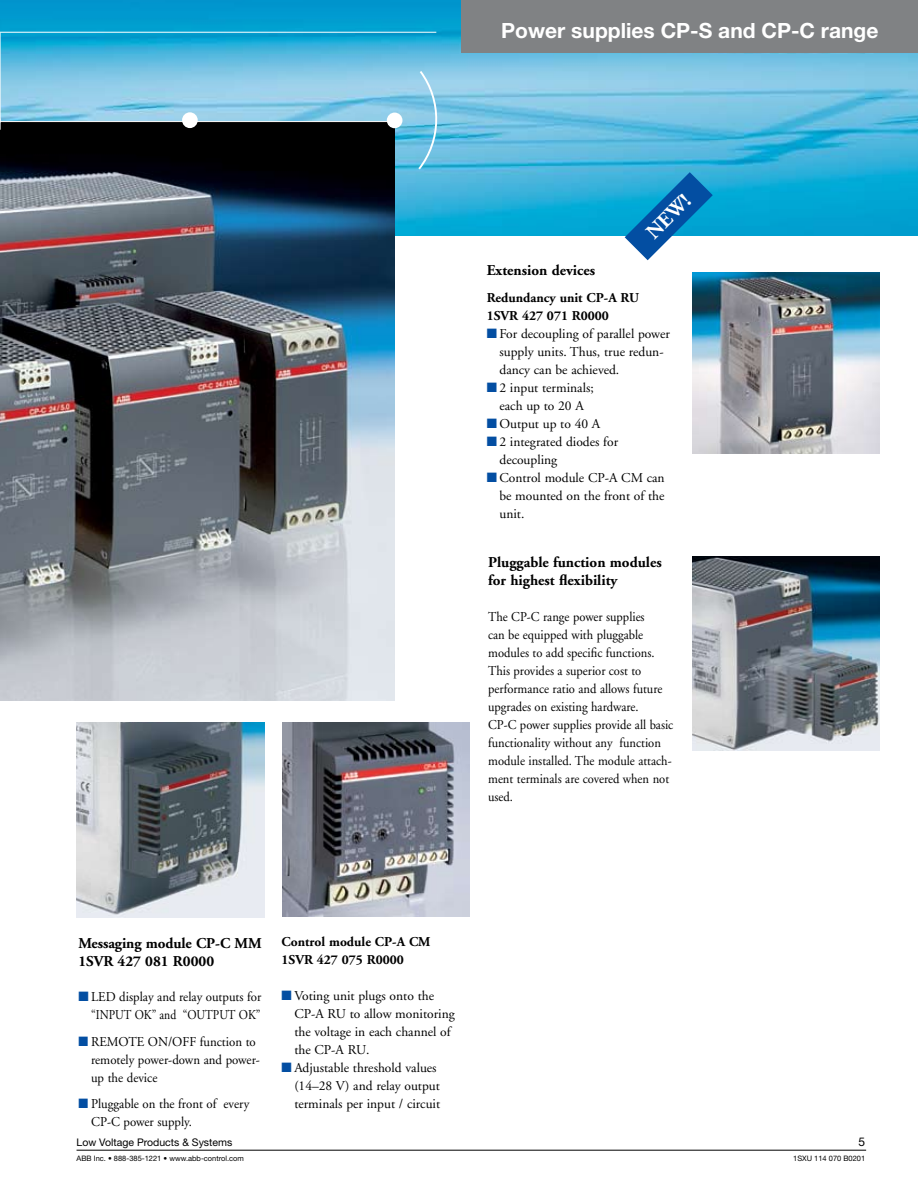
<style>
.page{position:relative;width:918px;height:1188px;background:#fff}
.page>*{position:absolute;margin:0;border:0;box-sizing:border-box;transform-origin:0 0}
.t1{font:700 21px "Helvetica Neue";color:#fff}
.t2{font:700 21px "Adobe Garamond";color:#fff}
.t3{font:700 15px/18px "Adobe Garamond";color:#000}
.t4{font:13.5px/18px "Adobe Garamond";color:#000}
.t5{font:13.5px/18px "Adobe Garamond";color:#000;scale:.93 1}
.t6{font:13.5px/18px "Adobe Garamond";color:#000;scale:.95 1}
.t7{font:700 13.5px/18px "Adobe Garamond";color:#000}
.t8{font:10.5px "Helvetica Neue";color:#000}
.t9{font:7.5px "Helvetica Neue";color:#000}
.s1{color:#034ea2}
</style>
<div class="page">
<hr style="left:77px;top:1150px;width:789px;height:1px;background:#000">
<img style="left:0;top:0;width:918px;height:236px">
<img style="left:0;top:122px;width:395px;height:579px">
<div style="left:462px;top:0;width:456px;height:53px;background:#808284"></div>
<hr style="left:0;top:32px;width:436px;height:1px;background:#fff">
<svg style="left:625px;top:172px;width:88px;height:88px"></svg>
<hr style="left:0;top:121px;width:401px;height:1px;background:#fff">
<hr style="left:0;top:33px;width:1px;height:97px;background:#fff">
<svg style="left:411px;top:69px;width:31px;height:103px"></svg>
<svg style="left:450px;top:69px;width:1px;height:103px"></svg>
<div style="left:182px;top:112px;width:16px;height:16px;background:#fff;border-radius:50%"></div>
<div style="left:387px;top:113px;width:15px;height:15px;background:#fff;border-radius:50%"></div>
<svg style="left:0;top:113px;width:1px;height:15px"></svg>
<img style="left:77px;top:723px;width:187px;height:194px">
<img style="left:692px;top:556px;width:188px;height:195px">
<img style="left:693px;top:273px;width:187px;height:180px">
<img style="left:282px;top:723px;width:188px;height:193px">
<h1 class="t1" style="left:501px;top:17px;width:379px">Power supplies CP-S and CP-C range</h1>
<h1 class="t2" style="left:642px;top:227px;width:55px;rotate:-45deg">NEW!</h1>
<p class="t3" style="left:487px;top:262px;width:110px">Extension devices</p>
<p class="t7" style="left:487px;top:289px;width:154px">Redundancy unit CP-A RU<br>1SVR 427 071 R0000</p>
<p class="t4" style="left:499px;top:325px;width:172px;text-indent:-13px"><span class="s1">■</span> For decoupling of parallel power supply units. Thus, true redun&shy;dancy can be achieved.</p>
<p class="t4" style="left:487px;top:379px;width:109px;text-align:center"><span class="s1">■</span> 2 input terminals; each up to 20 A</p>
<p class="t4" style="left:487px;top:415px;width:115px"><span class="s1">■</span> Output up to 40 A</p>
<p class="t4" style="left:499px;top:433px;width:120px;text-indent:-13px"><span class="s1">■</span> 2 integrated diodes for decoupling</p>
<p class="t4" style="left:499px;top:469px;width:167px;text-align:justify;text-indent:-13px"><span class="s1">■</span> Control module CP-A CM can be mounted on the front of the unit.</p>
<p class="t3" style="left:488px;top:553px;width:175px">Pluggable function modules for highest flexibility</p>
<p class="t5" style="left:488px;top:608px;width:201px">The CP-C range power supplies<br>can be equipped with pluggable modules to add specific functions.<br>This provides a superior cost to performance ratio and allows future upgrades on existing hardware.<br>CP-C power supplies provide all basic functionality without any function module installed. The module attach&shy;ment terminals are covered when not used.</p>
<p class="t3" style="left:78px;top:935px;width:185px">Messaging module CP-C MM<br>1SVR 427 081 R0000</p>
<p class="t6" style="left:78px;top:988px;width:194px;text-align:right"><span class="s1">■</span> LED display and relay outputs for “INPUT OK” and “OUTPUT OK”</p>
<p class="t6" style="left:91px;top:1033px;width:179px;text-indent:-13px"><span class="s1">■</span> REMOTE ON/OFF function to remotely power-down and power&shy;up the device</p>
<p class="t6" style="left:91px;top:1095px;width:168px;text-indent:-13px"><span class="s1">■</span> Pluggable on the front of every<br>CP-C power supply.</p>
<p class="t7" style="left:282px;top:933px;width:150px">Control module CP-A CM<br>1SVR 427 075 R0000</p>
<p class="t4" style="left:294px;top:987px;width:162px;text-indent:-13px"><span class="s1">■</span> Voting unit plugs onto the<br>CP-A RU to allow monitoring the voltage in each channel of the CP-A RU.</p>
<p class="t4" style="left:294px;top:1059px;width:147px;text-indent:-13px"><span class="s1">■</span> Adjustable threshold values (14–28 V) and relay output terminals per input / circuit</p>
<p class="t8" style="left:77px;top:1136px;width:157px">Low Voltage Products &amp; Systems</p>
<p class="t9" style="left:77px;top:1154px;width:169px">ABB Inc. • 888-385-122 1 • www.abb-control.com</p>
<p class="t9" style="left:793px;top:1154px;width:74px">1SXU 114 070 B0201</p>
</div>
